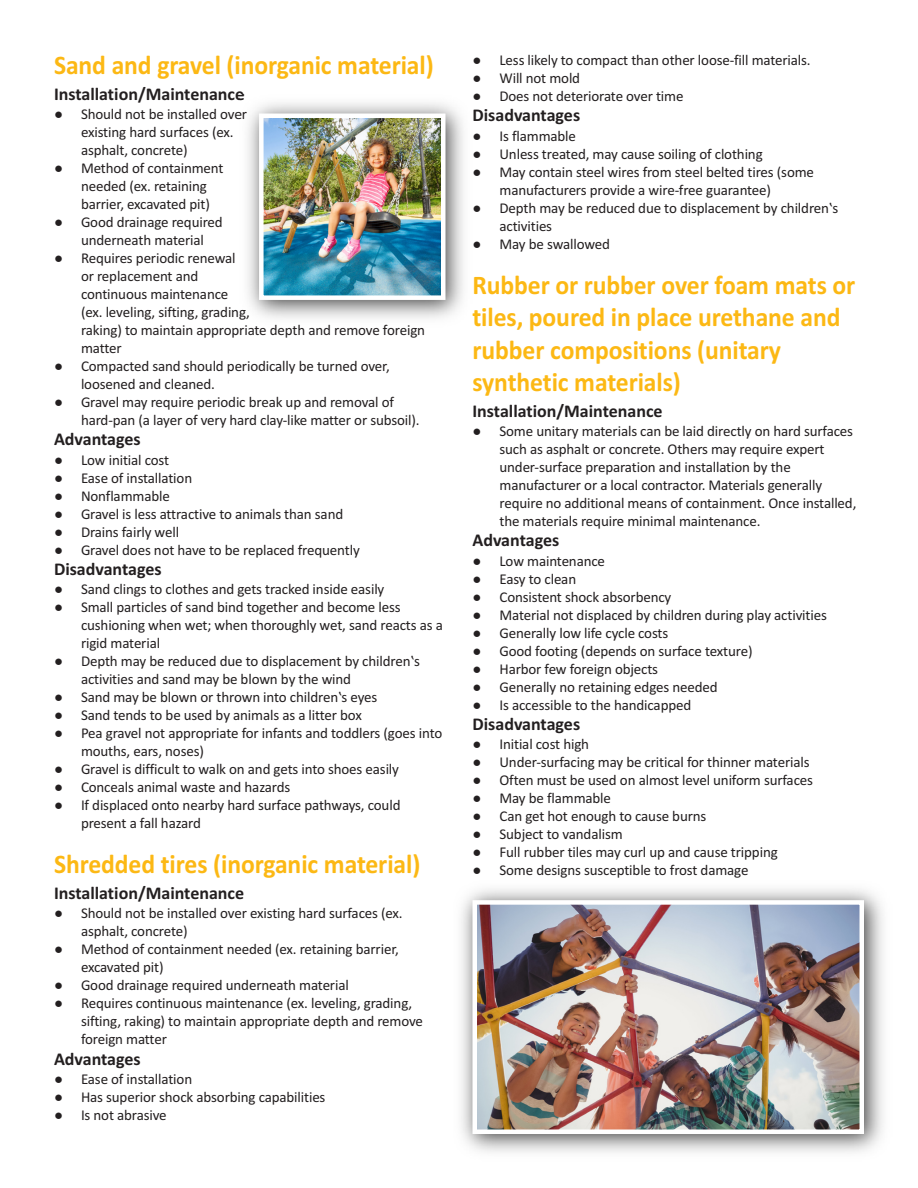
<style>
.page{position:relative;width:918px;height:1188px;background:#fff}
.page>*{position:absolute;margin:0;border:0;box-sizing:border-box;transform-origin:0 0}
.t1{font:700 27px/32.4px "Calibri";letter-spacing:-.005em;color:#fcb814;scale:.95 1}
.t2{font:700 18px "Calibri";color:#231f20}
.t3{font:15px/18px "Calibri";letter-spacing:-.01em;color:#231f20}
</style>
<div class="page">
<img style="left:247px;top:103px;width:216px;height:216px">
<img style="left:264px;top:119px;width:177px;height:176px">
<div style="left:259px;top:114px;width:187px;height:186px;border:4px solid #fff"></div>
<img style="left:461px;top:889px;width:422px;height:264px">
<img style="left:477px;top:905px;width:382px;height:224px">
<div style="left:472px;top:900px;width:392px;height:234px;border:4px solid #fff"></div>
<h1 class="t1" style="left:54px;top:51px;width:401px">Sand and gravel (inorganic material)</h1>
<p class="t2" style="left:54px;top:88px;width:192px">Installation/Maintenance</p>
<p class="t3" style="left:81px;top:106px;width:167px;text-indent:-27px">● Should not be installed over existing hard surfaces (ex. asphalt, concrete)</p>
<p class="t3" style="left:81px;top:160px;width:144px;text-indent:-27px">● Method of containment needed (ex. retaining barrier, excavated pit)</p>
<p class="t3" style="left:54px;top:214px;width:170px;text-align:center">● Good drainage required underneath material</p>
<p class="t3" style="left:81px;top:250px;width:346px;text-indent:-27px">● Requires periodic renewal<br>or replacement and<br>continuous maintenance<br>(ex. leveling, sifting, grading,<br>raking) to maintain appropriate depth and remove foreign matter</p>
<p class="t3" style="left:81px;top:358px;width:310px;text-indent:-27px">● Compacted sand should periodically be turned over, loosened and cleaned.</p>
<p class="t3" style="left:81px;top:394px;width:340px;text-indent:-27px">● Gravel may require periodic break up and removal of hard‐pan (a layer of very hard clay‐like matter or subsoil).</p>
<p class="t2" style="left:54px;top:433px;width:88px">Advantages</p>
<p class="t3" style="left:54px;top:452px;width:117px">● Low initial cost</p>
<p class="t3" style="left:54px;top:470px;width:140px">● Ease of installation</p>
<p class="t3" style="left:54px;top:488px;width:117px">● Nonflammable</p>
<p class="t3" style="left:54px;top:506px;width:291px">● Gravel is less attractive to animals than sand</p>
<p class="t3" style="left:54px;top:524px;width:127px">● Drains fairly well</p>
<p class="t3" style="left:54px;top:542px;width:307px">● Gravel does not have to be replaced frequently</p>
<p class="t2" style="left:54px;top:563px;width:109px">Disadvantages</p>
<p class="t3" style="left:54px;top:582px;width:332px">● Sand clings to clothes and gets tracked inside easily</p>
<p class="t3" style="left:81px;top:600px;width:363px;text-indent:-27px">● Small particles of sand bind together and become less cushioning when wet; when thoroughly wet, sand reacts as a rigid material</p>
<p class="t3" style="left:81px;top:654px;width:340px;text-indent:-27px">● Depth may be reduced due to displacement by children‛s activities and sand may be blown by the wind</p>
<p class="t3" style="left:54px;top:690px;width:325px">● Sand may be blown or thrown into children‛s eyes</p>
<p class="t3" style="left:54px;top:708px;width:309px">● Sand tends to be used by animals as a litter box</p>
<p class="t3" style="left:81px;top:726px;width:363px;text-indent:-27px">● Pea gravel not appropriate for infants and toddlers (goes into mouths, ears, noses)</p>
<p class="t3" style="left:54px;top:762px;width:347px">● Gravel is difficult to walk on and gets into shoes easily</p>
<p class="t3" style="left:54px;top:780px;width:238px">● Conceals animal waste and hazards</p>
<p class="t3" style="left:81px;top:798px;width:321px;text-indent:-27px">● If displaced onto nearby hard surface pathways, could present a fall hazard</p>
<h1 class="t1" style="left:54px;top:850px;width:387px">Shredded tires (inorganic material)</h1>
<p class="t2" style="left:54px;top:887px;width:192px">Installation/Maintenance</p>
<p class="t3" style="left:81px;top:906px;width:323px;text-indent:-27px">● Should not be installed over existing hard surfaces (ex. asphalt, concrete)</p>
<p class="t3" style="left:81px;top:942px;width:319px;text-indent:-27px">● Method of containment needed (ex. retaining barrier, excavated pit)</p>
<p class="t3" style="left:54px;top:978px;width:296px">● Good drainage required underneath material</p>
<p class="t3" style="left:81px;top:996px;width:344px;text-indent:-27px">● Requires continuous maintenance (ex. leveling, grading, sifting, raking) to maintain appropriate depth and remove foreign matter</p>
<p class="t2" style="left:54px;top:1052px;width:88px">Advantages</p>
<p class="t3" style="left:54px;top:1071px;width:140px">● Ease of installation</p>
<p class="t3" style="left:54px;top:1089px;width:273px">● Has superior shock absorbing capabilities</p>
<p class="t3" style="left:54px;top:1107px;width:114px">● Is not abrasive</p>
<p class="t3" style="left:472px;top:52px;width:340px">● Less likely to compact than other loose‐fill materials.</p>
<p class="t3" style="left:472px;top:70px;width:109px">● Will not mold</p>
<p class="t3" style="left:472px;top:88px;width:213px">● Does not deteriorate over time</p>
<p class="t2" style="left:472px;top:109px;width:109px">Disadvantages</p>
<p class="t3" style="left:472px;top:128px;width:105px">● Is flammable</p>
<p class="t3" style="left:472px;top:146px;width:292px">● Unless treated, may cause soiling of clothing</p>
<p class="t3" style="left:500px;top:164px;width:316px;text-indent:-27px">● May contain steel wires from steel belted tires (some manufacturers provide a wire‐free guarantee)</p>
<p class="t3" style="left:500px;top:200px;width:340px;text-indent:-27px">● Depth may be reduced due to displacement by children‛s activities</p>
<p class="t3" style="left:472px;top:236px;width:139px">● May be swallowed</p>
<h1 class="t1" style="left:473px;top:271px;width:404px">Rubber or rubber over foam mats or tiles, poured in place urethane and rubber compositions (unitary synthetic materials)</h1>
<p class="t2" style="left:472px;top:404px;width:192px">Installation/Maintenance</p>
<p class="t3" style="left:500px;top:423px;width:358px;text-indent:-27px">● Some unitary materials can be laid directly on hard surfaces such as asphalt or concrete. Others may require expert under‐surface preparation and installation by the manufacturer or a local contractor. Materials generally require no additional means of containment. Once installed, the materials require minimal maintenance.</p>
<p class="t2" style="left:472px;top:534px;width:88px">Advantages</p>
<p class="t3" style="left:472px;top:553px;width:134px">● Low maintenance</p>
<p class="t3" style="left:472px;top:571px;width:105px">● Easy to clean</p>
<p class="t3" style="left:472px;top:589px;width:200px">● Consistent shock absorbency</p>
<p class="t3" style="left:472px;top:607px;width:356px">● Material not displaced by children during play activities</p>
<p class="t3" style="left:472px;top:625px;width:197px">● Generally low life cycle costs</p>
<p class="t3" style="left:472px;top:643px;width:282px">● Good footing (depends on surface texture)</p>
<p class="t3" style="left:472px;top:661px;width:187px">● Harbor few foreign objects</p>
<p class="t3" style="left:472px;top:679px;width:247px">● Generally no retaining edges needed</p>
<p class="t3" style="left:472px;top:697px;width:220px">● Is accessible to the handicapped</p>
<p class="t2" style="left:472px;top:718px;width:109px">Disadvantages</p>
<p class="t3" style="left:472px;top:736px;width:118px">● Initial cost high</p>
<p class="t3" style="left:472px;top:754px;width:339px">● Under‐surfacing may be critical for thinner materials</p>
<p class="t3" style="left:472px;top:772px;width:342px">● Often must be used on almost level uniform surfaces</p>
<p class="t3" style="left:472px;top:790px;width:140px">● May be flammable</p>
<p class="t3" style="left:472px;top:808px;width:235px">● Can get hot enough to cause burns</p>
<p class="t3" style="left:472px;top:826px;width:152px">● Subject to vandalism</p>
<p class="t3" style="left:472px;top:844px;width:307px">● Full rubber tiles may curl up and cause tripping</p>
<p class="t3" style="left:472px;top:862px;width:278px">● Some designs susceptible to frost damage</p>
</div>
